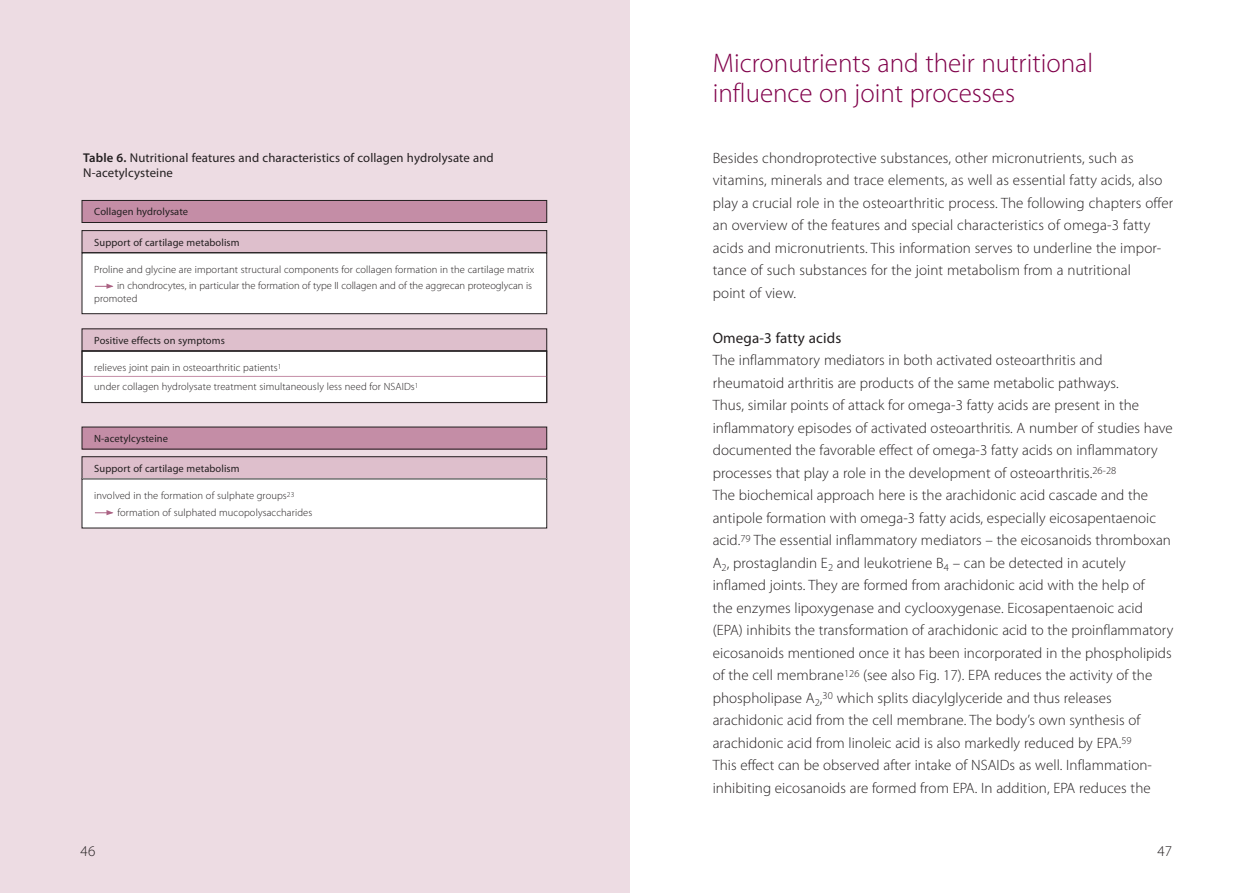
<style>
.page{position:relative;width:1259px;height:893px;background:#fff}
.page>*{position:absolute;margin:0;border:0;box-sizing:border-box;transform-origin:0 0}
.t1{font:300 27px/30px "Myriad Pro";color:#80004a}
.t2{font:300 15px/22.5px "Myriad Pro";letter-spacing:.005em;color:#231f20}
.t3{font:15px "Myriad Pro";letter-spacing:.01em;color:#231f20}
.t4{font:12.75px/15px "Myriad Pro";letter-spacing:.01em;color:#231f20}
.t5{font:300 10.5px/16.8px "Myriad Pro";letter-spacing:.01em;color:#231f20}
.t6{font:10.5px "Myriad Pro";letter-spacing:.01em;color:#231f20}
.s1{font-weight:600}
</style>
<div class="page">
<div style="left:0;top:0;width:629px;height:893px;background:#eddce3"></div>
<div style="left:82px;top:231px;width:465px;height:22px;background:#debfcc"></div>
<div style="left:82px;top:230px;width:465px;height:23px;border:1px solid #231f20"></div>
<div style="left:82px;top:200px;width:465px;height:22px;background:#c48da6"></div>
<div style="left:82px;top:200px;width:465px;height:23px;border:1px solid #231f20"></div>
<div style="left:82px;top:253px;width:465px;height:61px;background:#fff"></div>
<div style="left:82px;top:253px;width:465px;height:61px;border:1px solid #231f20"></div>
<div style="left:82px;top:329px;width:465px;height:22px;background:#debfcc"></div>
<div style="left:82px;top:329px;width:465px;height:22px;border:1px solid #231f20"></div>
<svg style="left:95px;top:284px;width:18px;height:5px"></svg>
<div style="left:82px;top:457px;width:465px;height:22px;background:#debfcc"></div>
<div style="left:82px;top:456px;width:465px;height:23px;border:1px solid #231f20"></div>
<div style="left:82px;top:427px;width:465px;height:22px;background:#c48da6"></div>
<div style="left:82px;top:479px;width:465px;height:49px;background:#fff"></div>
<svg style="left:95px;top:510px;width:18px;height:5px"></svg>
<div style="left:82px;top:351px;width:465px;height:52px;background:#fff"></div>
<hr style="left:82px;top:376px;width:465px;height:1px;background:#c48da6">
<div style="left:82px;top:351px;width:465px;height:52px;border:1px solid #231f20"></div>
<p class="t4" style="left:83px;top:150px;width:412px"><span class="s1">Table 6.</span> Nutritional features and characteristics of collagen hydrolysate and<br>N-acetylcysteine</p>
<p class="t6" style="left:94px;top:205px;width:95px">Collagen hydrolysate</p>
<p class="t6" style="left:94px;top:236px;width:147px">Support of cartilage metabolism</p>
<p class="t5" style="left:94px;top:261px;width:441px;text-align:right">Proline and glycine are important structural components for collagen formation in the cartilage matrix in chondrocytes, in particular the formation of type II collagen and of the aggrecan proteoglycan is</p>
<p class="t5" style="left:94px;top:290px;width:45px">promoted</p>
<p class="t6" style="left:94px;top:334px;width:132px">Positive effects on symptoms</p>
<p class="t5" style="left:94px;top:358px;width:326px;line-height:19.2px">relieves joint pain in osteoarthritic patients<sup>1<br></sup>under collagen hydrolysate treatment simultaneously less need for NSAIDs<sup>1</sup></p>
<p class="t6" style="left:94px;top:432px;width:75px">N-acetylcysteine</p>
<p class="t6" style="left:94px;top:462px;width:147px">Support of cartilage metabolism</p>
<p class="t5" style="left:118px;top:487px;width:196px;text-indent:-23px">involved in the formation of sulphate groups<sup>23 </sup>formation of sulphated mucopolysaccharides</p>
<p class="t2" style="left:81px;top:840px;width:16px">46</p>
<h1 class="t1" style="left:713px;top:48px;width:382px">Micronutrients and their nutritional influence on joint processes</h1>
<p class="t2" style="left:713px;top:147px;width:462px">Besides chondroprotective substances, other micronutrients, such as vitamins, minerals and trace elements, as well as essential fatty acids, also play a crucial role in the osteoarthritic process. The following chapters offer an overview of the features and special characteristics of omega-3 fatty acids and micronutrients. This information serves to underline the impor&shy;tance of such substances for the joint metabolism from a nutritional<br>point of view.</p>
<p class="t3" style="left:713px;top:328px;width:130px">Omega-3 fatty acids</p>
<p class="t2" style="left:713px;top:349px;width:462px">The inflammatory mediators in both activated osteoarthritis and rheumatoid arthritis are products of the same metabolic pathways.<br>Thus, similar points of attack for omega-3 fatty acids are present in the inflammatory episodes of activated osteoarthritis. A number of studies have documented the favorable effect of omega-3 fatty acids on inflammatory processes that play a role in the development of osteoarthritis.<sup>26-28<br></sup>The biochemical approach here is the arachidonic acid cascade and the antipole formation with omega-3 fatty acids, especially eicosapentaenoic acid.<sup>79</sup> The essential inflammatory mediators – the eicosanoids thromboxan A<sub>2</sub>, prostaglandin E<sub>2</sub> and leukotriene B<sub>4</sub> – can be detected in acutely inflamed joints. They are formed from arachidonic acid with the help of<br>the enzymes lipoxygenase and cyclooxygenase. Eicosapentaenoic acid (EPA) inhibits the transformation of arachidonic acid to the proinflammatory eicosanoids mentioned once it has been incorporated in the phospholipids of the cell membrane<sup>126</sup> (see also Fig. 17). EPA reduces the activity of the phospholipase A<sub>2</sub>,<sup>30</sup> which splits diacylglyceride and thus releases arachidonic acid from the cell membrane. The body’s own synthesis of arachidonic acid from linoleic acid is also markedly reduced by EPA.<sup>59<br></sup>This effect can be observed after intake of NSAIDs as well. Inflammation&shy;inhibiting eicosanoids are formed from EPA. In addition, EPA reduces the</p>
<p class="t2" style="left:1157px;top:840px;width:16px">47</p>
</div>
